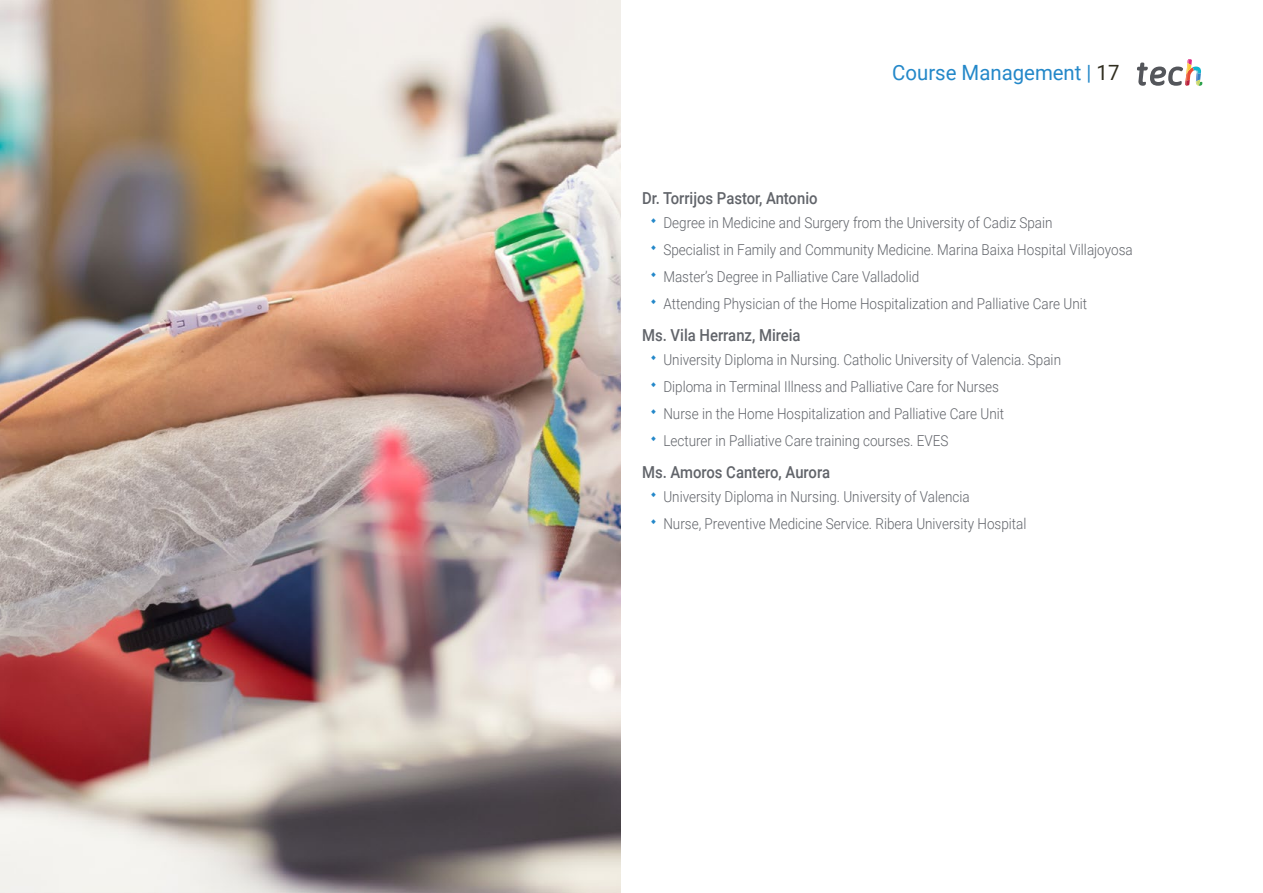
<style>
.page{position:relative;width:1263px;height:893px;background:#fff}
.page>*{position:absolute;margin:0;border:0;box-sizing:border-box;transform-origin:0 0}
.t1{font:21px "Roboto";color:#2488c9}
.t2{font:500 16.5px "Roboto";color:#61646a;scale:.9 1}
.t3{font:300 15px/26.7px "Roboto";color:#61646a;scale:.9 1}
.s1{color:#312e20}
</style>
<div class="page">
<svg style="left:1137px;top:59px;width:65px;height:27px"></svg>
<img style="left:0;top:0;width:621px;height:893px">
<h1 class="t1" style="left:892px;top:57px;width:229px">Course Management | <span class="s1">17</span></h1>
<p class="t2" style="left:642px;top:186px;width:196px">Dr. Torrijos Pastor, Antonio</p>
<p class="t3" style="left:663px;top:209px;width:523px">Degree in Medicine and Surgery from the University of Cadiz Spain<br>Specialist in Family and Community Medicine. Marina Baixa Hospital Villajoyosa Master’s Degree in Palliative Care Valladolid<br>Attending Physician of the Home Hospitalization and Palliative Care Unit</p>
<p class="t2" style="left:642px;top:323px;width:178px">Ms. Vila Herranz, Mireia</p>
<p class="t3" style="left:663px;top:346px;width:443px">University Diploma in Nursing. Catholic University of Valencia. Spain Diploma in Terminal Illness and Palliative Care for Nurses<br>Nurse in the Home Hospitalization and Palliative Care Unit<br>Lecturer in Palliative Care training courses. EVES</p>
<p class="t2" style="left:642px;top:460px;width:210px">Ms. Amoros Cantero, Aurora</p>
<p class="t3" style="left:663px;top:483px;width:405px">University Diploma in Nursing. University of Valencia<br>Nurse, Preventive Medicine Service. Ribera University Hospital</p>
</div>
